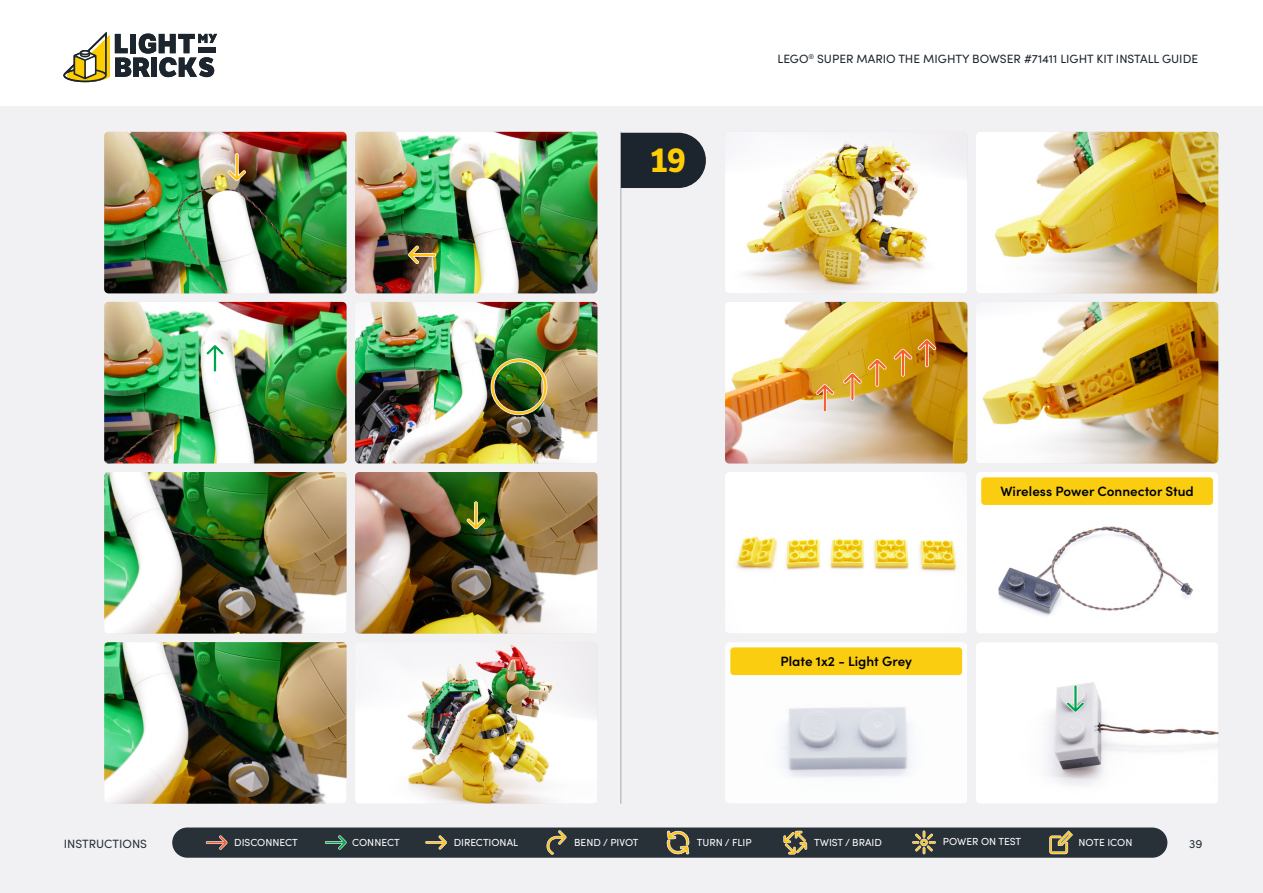
<style>
.page{position:relative;width:1263px;height:893px;background:#fff}
.page>*{position:absolute;margin:0;border:0;box-sizing:border-box;transform-origin:0 0}
.t1{font:700 33px "LFT Etica";color:#ffcd03}
.t2{font:600 13.5px "Sofia Pro";color:#000}
.t3{font:12px "Sofia Pro";color:#1c252d}
.t4{font:12px "Sofia Pro";color:#283038}
.t5{font:10.2px "Sofia Pro";color:#fff}
</style>
<div class="page">
<div style="left:0;top:106px;width:1263px;height:787px;background:#f1f1f3"></div>
<hr style="left:621px;top:132px;width:1px;height:672px;background:#000">
<div style="left:172px;top:827px;width:995px;height:31px;background:#283038;border-radius:15px"></div>
<svg style="left:783px;top:831px;width:24px;height:23px"></svg>
<svg style="left:206px;top:835px;width:22px;height:15px"></svg>
<svg style="left:325px;top:835px;width:22px;height:15px"></svg>
<svg style="left:425px;top:835px;width:22px;height:15px"></svg>
<svg style="left:546px;top:830px;width:21px;height:25px"></svg>
<svg style="left:1049px;top:830px;width:24px;height:24px"></svg>
<svg style="left:912px;top:830px;width:24px;height:24px"></svg>
<svg style="left:666px;top:830px;width:24px;height:25px"></svg>
<svg style="left:63px;top:32px;width:154px;height:50px"></svg>
<img style="left:355px;top:132px;width:242px;height:161px">
<img style="left:104px;top:132px;width:243px;height:161px">
<img style="left:725px;top:142px;width:242px;height:151px">
<img style="left:355px;top:302px;width:242px;height:161px">
<img style="left:976px;top:302px;width:242px;height:161px">
<img style="left:355px;top:472px;width:242px;height:162px">
<img style="left:355px;top:645px;width:242px;height:159px">
<img style="left:976px;top:643px;width:242px;height:160px">
<img style="left:104px;top:472px;width:243px;height:162px">
<img style="left:725px;top:472px;width:242px;height:161px">
<img style="left:104px;top:302px;width:243px;height:161px">
<img style="left:725px;top:302px;width:242px;height:161px">
<img style="left:104px;top:642px;width:243px;height:162px">
<img style="left:976px;top:132px;width:242px;height:161px">
<svg style="left:227px;top:153px;width:19px;height:28px"></svg>
<svg style="left:408px;top:246px;width:28px;height:18px"></svg>
<svg style="left:206px;top:344px;width:18px;height:28px"></svg>
<img style="left:491px;top:358px;width:56px;height:57px">
<svg style="left:467px;top:501px;width:18px;height:28px"></svg>
<svg style="left:621px;top:133px;width:85px;height:55px;background:#2a333a"></svg>
<svg style="left:816px;top:384px;width:18px;height:28px"></svg>
<svg style="left:843px;top:373px;width:19px;height:28px"></svg>
<svg style="left:868px;top:359px;width:18px;height:28px"></svg>
<svg style="left:894px;top:349px;width:18px;height:28px"></svg>
<svg style="left:918px;top:339px;width:18px;height:28px"></svg>
<svg style="left:1066px;top:685px;width:19px;height:28px"></svg>
<img style="left:976px;top:472px;width:242px;height:161px">
<div style="left:981px;top:477px;width:232px;height:28px;background:#fbcd10;border-radius:3px"></div>
<img style="left:726px;top:643px;width:241px;height:160px">
<div style="left:730px;top:647px;width:232px;height:28px;background:#fbcd10;border-radius:3px"></div>
<h1 class="t1" style="left:651px;top:141px;width:37px">19</h1>
<p class="t3" style="left:777px;top:50px;width:422px">LEGO<sup>®</sup> SUPER MARIO THE MIGHTY BOWSER #71411 LIGHT KIT INSTALL GUIDE</p>
<h2 class="t2" style="left:780px;top:651px;width:133px">Plate 1x2 - Light Grey</h2>
<h2 class="t2" style="left:1000px;top:481px;width:195px">Wireless Power Connector Stud</h2>
<p class="t4" style="left:64px;top:835px;width:85px">INSTRUCTIONS</p>
<p class="t5" style="left:234px;top:835px;width:65px">DISCONNECT</p>
<p class="t5" style="left:352px;top:835px;width:49px">CONNECT</p>
<p class="t5" style="left:454px;top:835px;width:66px">DIRECTIONAL</p>
<p class="t5" style="left:574px;top:835px;width:66px">BEND / PIVOT</p>
<p class="t5" style="left:697px;top:835px;width:56px">TURN / FLIP</p>
<p class="t5" style="left:814px;top:835px;width:69px">TWIST / BRAID</p>
<p class="t5" style="left:943px;top:834px;width:80px">POWER ON TEST</p>
<p class="t5" style="left:1078px;top:835px;width:55px">NOTE ICON</p>
<p class="t4" style="left:1189px;top:835px;width:15px">39</p>
</div>
